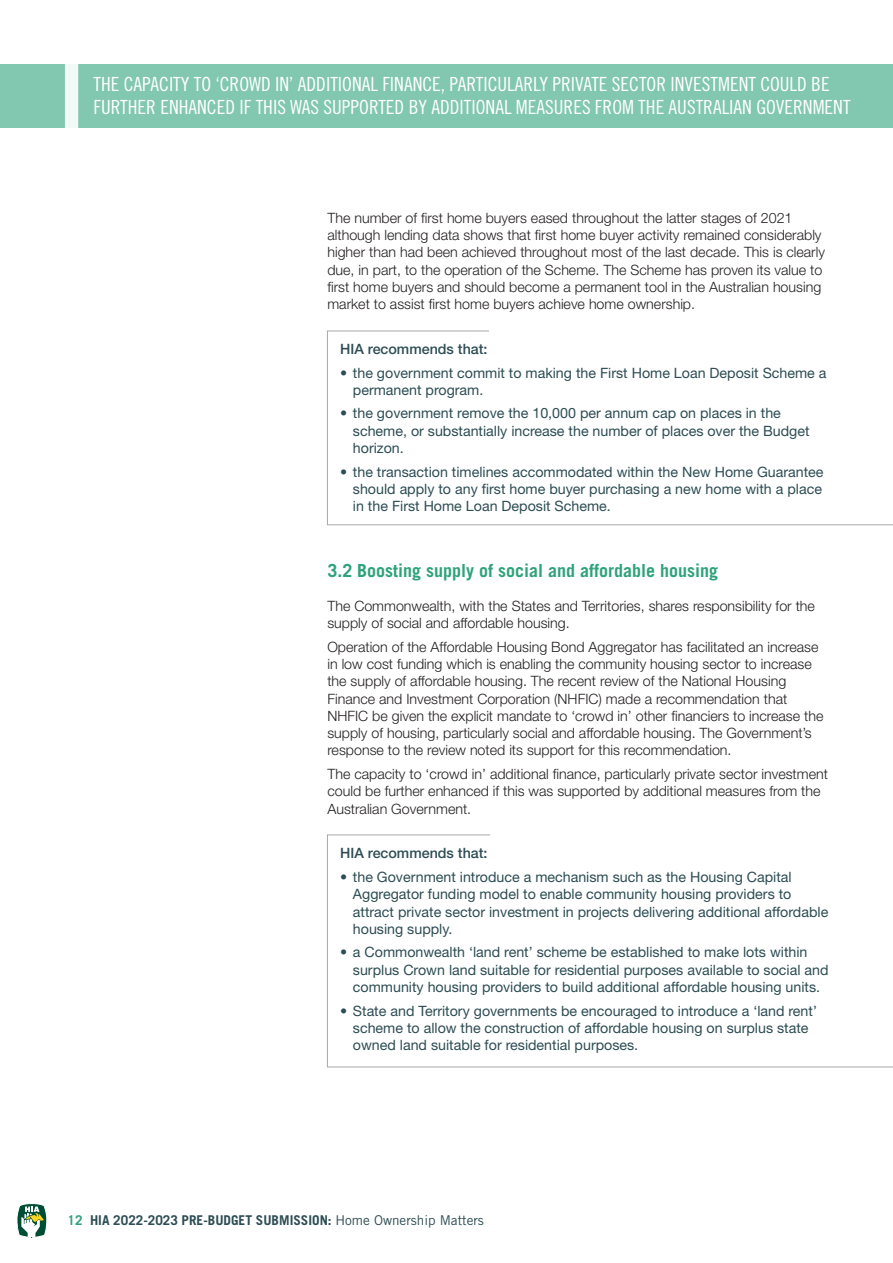
<style>
.page{position:relative;width:893px;height:1263px;background:#fff}
.page>*{position:absolute;margin:0;border:0;box-sizing:border-box;transform-origin:0 0}
.QUOTES{font:19.5px/22.5px "Trade Gothic LT Pro Cn 18";color:#fff}
.SUBHEADS{font:700 18px "Trade Gothic LT Pro";color:#30a27b}
.body_copy{font:300 14.25px/17.2px "Helvetica Neue LT Std";color:#231f20}
.body_bullets{font:14.25px/17.2px "Helvetica Neue LT Std";color:#2d4d54}
.body_bullets-2{font:500 14.25px "Helvetica Neue LT Std";color:#2d4d54}
.SUBHEADS-2{font:700 13.5px "Trade Gothic LT Pro";color:#2d4d54}
.s1{color:#30a27b}
.s2{font-weight:400}
</style>
<div class="page">
<svg style="left:17px;top:1203px;width:30px;height:34px"></svg>
<div style="left:0;top:64px;width:893px;height:64px;background:#82c7af"></div>
<svg style="left:65px;top:64px;width:13px;height:64px"></svg>
<svg style="left:327px;top:330px;width:566px;height:195px"></svg>
<svg style="left:327px;top:834px;width:566px;height:234px"></svg>
<p class="QUOTES" style="left:94px;top:73px;width:758px">THE CAPACITY TO ‘CROWD IN’ ADDITIONAL FINANCE, PARTICULARLY PRIVATE SECTOR INVESTMENT COULD BE<br>FURTHER ENHANCED IF THIS WAS SUPPORTED BY ADDITIONAL MEASURES FROM THE AUSTRALIAN GOVERNMENT</p>
<p class="body_copy" style="left:327px;top:209px;width:499px">The number of first home buyers eased throughout the latter stages of 2021 although lending data shows that first home buyer activity remained considerably higher than had been achieved throughout most of the last decade. This is clearly due, in part, to the operation of the Scheme. The Scheme has proven its value to first home buyers and should become a permanent tool in the Australian housing market to assist first home buyers achieve home ownership.</p>
<p class="body_bullets-2" style="left:340px;top:340px;width:149px">HIA recommends that:</p>
<p class="body_bullets" style="left:353px;top:364px;width:475px;text-indent:-13px">• the government commit to making the First Home Loan Deposit Scheme a permanent program.</p>
<p class="body_bullets" style="left:353px;top:405px;width:458px;text-indent:-13px">• the government remove the 10,000 per annum cap on places in the scheme, or substantially increase the number of places over the Budget horizon.</p>
<p class="body_bullets" style="left:353px;top:463px;width:472px;text-align:justify;text-indent:-13px">• the transaction timelines accommodated within the New Home Guarantee should apply to any first home buyer purchasing a new home with a place in the First Home Loan Deposit Scheme.</p>
<p class="SUBHEADS" style="left:327px;top:559px;width:392px">3.2 Boosting supply of social and affordable housing</p>
<p class="body_copy" style="left:327px;top:597px;width:489px">The Commonwealth, with the States and Territories, shares responsibility for the supply of social and affordable housing.</p>
<p class="body_copy" style="left:327px;top:638px;width:497px">Operation of the Affordable Housing Bond Aggregator has facilitated an increase in low cost funding which is enabling the community housing sector to increase the supply of affordable housing. The recent review of the National Housing Finance and Investment Corporation (NHFIC) made a recommendation that NHFIC be given the explicit mandate to ‘crowd in’ other financiers to increase the supply of housing, particularly social and affordable housing. The Government’s response to the review noted its support for this recommendation.</p>
<p class="body_copy" style="left:327px;top:765px;width:502px">The capacity to ‘crowd in’ additional finance, particularly private sector investment could be further enhanced if this was supported by additional measures from the<br>Australian Government.</p>
<p class="body_bullets-2" style="left:340px;top:845px;width:149px">HIA recommends that:</p>
<p class="body_bullets" style="left:353px;top:868px;width:477px;text-indent:-13px">• the Government introduce a mechanism such as the Housing Capital Aggregator funding model to enable community housing providers to attract private sector investment in projects delivering additional affordable housing supply.</p>
<p class="body_bullets" style="left:353px;top:943px;width:477px;text-indent:-13px">• a Commonwealth ‘land rent’ scheme be established to make lots within surplus Crown land suitable for residential purposes available to social and community housing providers to build additional affordable housing units.</p>
<p class="body_bullets" style="left:353px;top:1002px;width:466px;text-indent:-13px">• State and Territory governments be encouraged to introduce a ‘land rent’ scheme to allow the construction of affordable housing on surplus state owned land suitable for residential purposes.</p>
<p class="SUBHEADS-2" style="left:68px;top:1212px;width:418px"><span class="s1">12</span> HIA 2022-2023 PRE-BUDGET SUBMISSION: <span class="s2">Home Ownership Matters</span></p>
</div>
